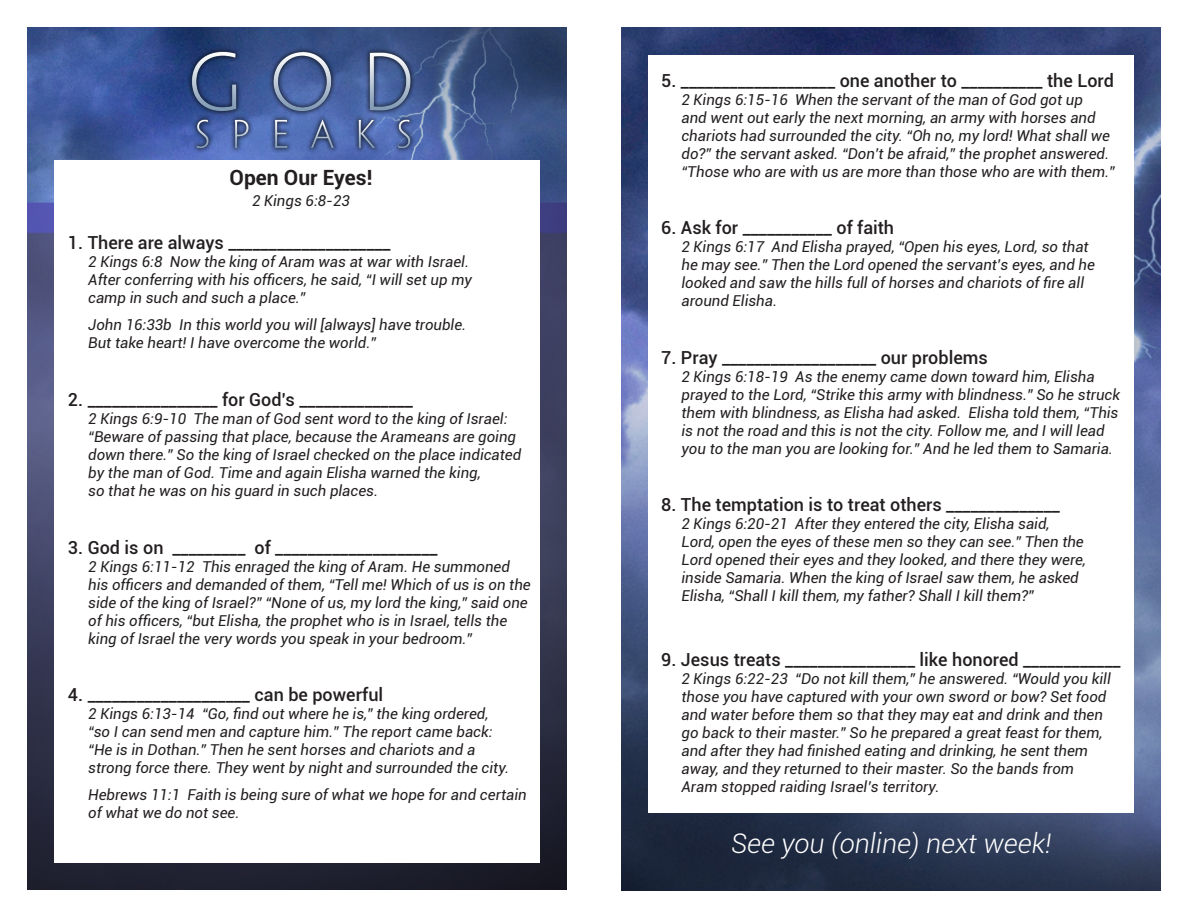
<style>
.page{position:relative;width:1188px;height:918px;background:#fff}
.page>*{position:absolute;margin:0;border:0;box-sizing:border-box;transform-origin:0 0}
.t1{font:italic 300 27px "Roboto";color:#fff}
.t2{font:700 21px "Roboto";color:#231f20}
.t3{font:500 18px "Roboto";color:#231f20}
.t4{font:italic 15px/18px "Roboto";color:#231f20}
</style>
<div class="page">
<img style="left:27px;top:27px;width:540px;height:862px">
<div style="left:54px;top:160px;width:486px;height:703px;background:#fff"></div>
<img style="left:119px;top:44px;width:357px;height:116px">
<img style="left:621px;top:27px;width:540px;height:864px">
<div style="left:648px;top:55px;width:486px;height:757px;background:#fff"></div>
<p class="t2" style="left:230px;top:162px;width:144px">Open Our Eyes!</p>
<p class="t4" style="left:252px;top:191px;width:99px">2 Kings 6:8-23</p>
<p class="t3" style="left:68px;top:230px;width:324px">1. There are always ____________________</p>
<p class="t4" style="left:88px;top:252px;width:382px">2 Kings 6:8 Now the king of Aram was at war with Israel.</p>
<p class="t4" style="left:88px;top:270px;width:385px">After conferring with his officers, he said, “I will set up my</p>
<p class="t4" style="left:88px;top:288px;width:219px">camp in such and such a place.”</p>
<p class="t4" style="left:88px;top:315px;width:380px">John 16:33b In this world you will [always] have trouble.</p>
<p class="t4" style="left:88px;top:333px;width:289px">But take heart! I have overcome the world.”</p>
<p class="t3" style="left:68px;top:387px;width:347px">2. ________________ for God’s ______________</p>
<p class="t4" style="left:88px;top:409px;width:435px">2 Kings 6:9-10 The man of God sent word to the king of Israel: “Beware of passing that place, because the Arameans are going down there.” So the king of Israel checked on the place indicated by the man of God. Time and again Elisha warned the king,</p>
<p class="t4" style="left:88px;top:481px;width:291px">so that he was on his guard in such places.</p>
<p class="t3" style="left:68px;top:534px;width:371px">3. God is on _________ of ____________________</p>
<p class="t4" style="left:88px;top:557px;width:444px">2 Kings 6:11-12 This enraged the king of Aram. He summoned his officers and demanded of them, “Tell me! Which of us is on the side of the king of Israel?” “None of us, my lord the king,” said one of his officers, “but Elisha, the prophet who is in Israel, tells the king of Israel the very words you speak in your bedroom.”</p>
<p class="t3" style="left:68px;top:682px;width:317px">4. ____________________ can be powerful</p>
<p class="t4" style="left:88px;top:704px;width:402px">2 Kings 6:13-14 “Go, find out where he is,” the king ordered,</p>
<p class="t4" style="left:88px;top:722px;width:406px">“so I can send men and capture him.” The report came back:</p>
<p class="t4" style="left:88px;top:740px;width:389px">“He is in Dothan.” Then he sent horses and chariots and a</p>
<p class="t4" style="left:88px;top:758px;width:422px">strong force there. They went by night and surrounded the city.</p>
<p class="t4" style="left:88px;top:785px;width:440px">Hebrews 11:1 Faith is being sure of what we hope for and certain of what we do not see.</p>
<p class="t3" style="left:661px;top:68px;width:454px">5. ___________________ one another to __________ the Lord</p>
<p class="t4" style="left:681px;top:90px;width:435px">2 Kings 6:15-16 When the servant of the man of God got up<br>and went out early the next morning, an army with horses and chariots had surrounded the city. “Oh no, my lord! What shall we do?” the servant asked. “Don’t be afraid,” the prophet answered. “Those who are with us are more than those who are with them.”</p>
<p class="t3" style="left:661px;top:215px;width:234px">6. Ask for ___________ of faith</p>
<p class="t4" style="left:681px;top:237px;width:415px">2 Kings 6:17 And Elisha prayed, “Open his eyes, Lord, so that he may see.” Then the Lord opened the servant’s eyes, and he looked and saw the hills full of horses and chariots of fire all around Elisha.</p>
<p class="t3" style="left:661px;top:345px;width:328px">7. Pray ___________________ our problems</p>
<p class="t4" style="left:681px;top:367px;width:440px">2 Kings 6:18-19 As the enemy came down toward him, Elisha prayed to the Lord, “Strike this army with blindness.” So he struck them with blindness, as Elisha had asked. Elisha told them, “This is not the road and this is not the city. Follow me, and I will lead you to the man you are looking for.” And he led them to Samaria.</p>
<p class="t3" style="left:661px;top:492px;width:400px">8. The temptation is to treat others ______________</p>
<p class="t4" style="left:681px;top:515px;width:370px">2 Kings 6:20-21 After they entered the city, Elisha said,</p>
<p class="t4" style="left:681px;top:533px;width:404px">Lord, open the eyes of these men so they can see.” Then the</p>
<p class="t4" style="left:681px;top:551px;width:406px">Lord opened their eyes and they looked, and there they were,</p>
<p class="t4" style="left:681px;top:569px;width:399px">inside Samaria. When the king of Israel saw them, he asked</p>
<p class="t4" style="left:681px;top:587px;width:354px">Elisha, “Shall I kill them, my father? Shall I kill them?”</p>
<p class="t3" style="left:661px;top:647px;width:461px">9. Jesus treats ________________ like honored ____________</p>
<p class="t4" style="left:681px;top:669px;width:431px">2 Kings 6:22-23 “Do not kill them,” he answered. “Would you kill those you have captured with your own sword or bow? Set food and water before them so that they may eat and drink and then go back to their master.” So he prepared a great feast for them, and after they had finished eating and drinking, he sent them away, and they returned to their master. So the bands from</p>
<p class="t4" style="left:681px;top:777px;width:259px">Aram stopped raiding Israel’s territory.</p>
<p class="t1" style="left:731px;top:825px;width:322px">See you (online) next week!</p>
</div>
